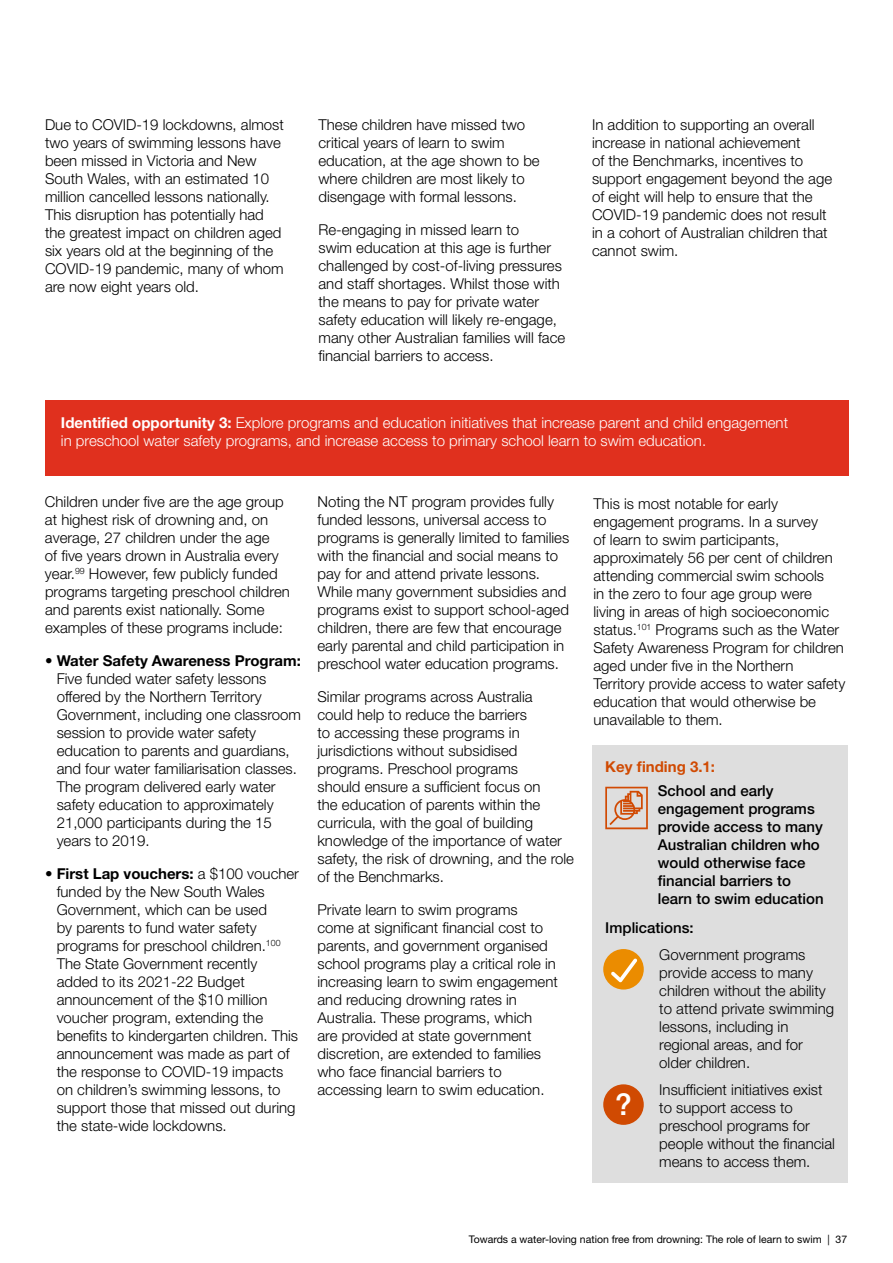
<style>
.page{position:relative;width:893px;height:1263px;background:#fff}
.page>*{position:absolute;margin:0;border:0;box-sizing:border-box;transform-origin:0 0}
.t1{font:500 30px "Helvetica Neue LT Std";color:#fff}
.t2{font:300 15px/18px "Helvetica Neue LT Std";color:#000}
.t3{font:300 15px/18px "Helvetica Neue LT Std";color:#fff}
.t4{font:500 15px/18px "Helvetica Neue LT Std";color:#000}
.t5{font:700 15px "Helvetica Neue LT Std";color:#d04a02}
.t6{font:10.5px "Helvetica Neue LT Std";color:#000}
.s1{font-weight:700}
</style>
<div class="page">
<div style="left:45px;top:400px;width:803px;height:75px;background:#e0301e"></div>
<div style="left:592px;top:745px;width:256px;height:438px;background:#dedede"></div>
<div style="left:603px;top:949px;width:41px;height:40px;background:#eb8c00;border-radius:50%"></div>
<svg style="left:611px;top:958px;width:26px;height:24px"></svg>
<div style="left:603px;top:1084px;width:41px;height:41px;background:#d04a02;border-radius:50%"></div>
<svg style="left:605px;top:787px;width:43px;height:42px"></svg>
<p class="t2" style="left:45px;top:116px;width:240px">Due to COVID-19 lockdowns, almost two years of swimming lessons have been missed in Victoria and New South Wales, with an estimated 10 million cancelled lessons nationally.<br>This disruption has potentially had the greatest impact on children aged six years old at the beginning of the COVID-19 pandemic, many of whom are now eight years old.</p>
<p class="t2" style="left:318px;top:116px;width:223px">These children have missed two critical years of learn to swim education, at the age shown to be where children are most likely to disengage with formal lessons.</p>
<p class="t2" style="left:318px;top:221px;width:248px">Re-engaging in missed learn to<br>swim education at this age is further challenged by cost-of-living pressures and staff shortages. Whilst those with the means to pay for private water safety education will likely re-engage, many other Australian families will face financial barriers to access.</p>
<p class="t2" style="left:592px;top:116px;width:242px">In addition to supporting an overall increase in national achievement<br>of the Benchmarks, incentives to support engagement beyond the age of eight will help to ensure that the<br>COVID-19 pandemic does not result in a cohort of Australian children that cannot swim.</p>
<p class="t3" style="left:61px;top:413px;width:729px"><span class="s1">Identified opportunity 3:</span> Explore programs and education initiatives that increase parent and child engagement in preschool water safety programs, and increase access to primary school learn to swim education.</p>
<p class="t2" style="left:45px;top:492px;width:246px">Children under five are the age group at highest risk of drowning and, on average, 27 children under the age<br>of five years drown in Australia every year.<sup>99</sup> However, few publicly funded programs targeting preschool children and parents exist nationally. Some examples of these programs include:</p>
<p class="t2" style="left:57px;top:651px;width:246px;text-indent:-12px">• <span class="s1">Water Safety Awareness Program:<br></span>Five funded water safety lessons offered by the Northern Territory Government, including one classroom session to provide water safety education to parents and guardians, and four water familiarisation classes.<br>The program delivered early water safety education to approximately 21,000 participants during the 15 years to 2019.</p>
<p class="t2" style="left:57px;top:864px;width:244px;text-indent:-12px">• <span class="s1">First Lap vouchers:</span> a $100 voucher funded by the New South Wales<br>Government, which can be used<br>by parents to fund water safety programs for preschool children.<sup>100<br></sup>The State Government recently added to its 2021-22 Budget announcement of the $10 million voucher program, extending the benefits to kindergarten children. This announcement was made as part of the response to COVID-19 impacts on children’s swimming lessons, to support those that missed out during the state-wide lockdowns.</p>
<p class="t2" style="left:317px;top:492px;width:253px">Noting the NT program provides fully funded lessons, universal access to programs is generally limited to families with the financial and social means to pay for and attend private lessons.<br>While many government subsidies and programs exist to support school-aged children, there are few that encourage early parental and child participation in preschool water education programs.</p>
<p class="t2" style="left:317px;top:687px;width:258px">Similar programs across Australia<br>could help to reduce the barriers<br>to accessing these programs in jurisdictions without subsidised programs. Preschool programs<br>should ensure a sufficient focus on<br>the education of parents within the curricula, with the goal of building knowledge of the importance of water safety, the risk of drowning, and the role of the Benchmarks.</p>
<p class="t2" style="left:317px;top:900px;width:242px">Private learn to swim programs come at significant financial cost to parents, and government organised school programs play a critical role in increasing learn to swim engagement and reducing drowning rates in Australia. These programs, which<br>are provided at state government discretion, are extended to families who face financial barriers to accessing learn to swim education.</p>
<p class="t2" style="left:593px;top:494px;width:253px">This is most notable for early engagement programs. In a survey<br>of learn to swim participants, approximately 56 per cent of children attending commercial swim schools<br>in the zero to four age group were living in areas of high socioeconomic status.<sup>101</sup> Programs such as the Water Safety Awareness Program for children aged under five in the Northern Territory provide access to water safety education that would otherwise be unavailable to them.</p>
<p class="t5" style="left:605px;top:758px;width:111px">Key finding 3.1:</p>
<p class="t4" style="left:658px;top:781px;width:167px">School and early engagement programs provide access to many<br>Australian children who would otherwise face financial barriers to learn to swim education</p>
<p class="t4" style="left:605px;top:918px;width:90px">Implications:</p>
<h1 class="t1" style="left:615px;top:1087px;width:18px">?</h1>
<p class="t2" style="left:659px;top:945px;width:176px">Government programs provide access to many children without the ability to attend private swimming lessons, including in regional areas, and for older children.</p>
<p class="t2" style="left:659px;top:1080px;width:177px">Insufficient initiatives exist to support access to preschool programs for people without the financial means to access them.</p>
<p class="t6" style="left:469px;top:1233px;width:380px">Towards a water-loving nation free from drowning: The role of learn to swim | 37</p>
</div>
